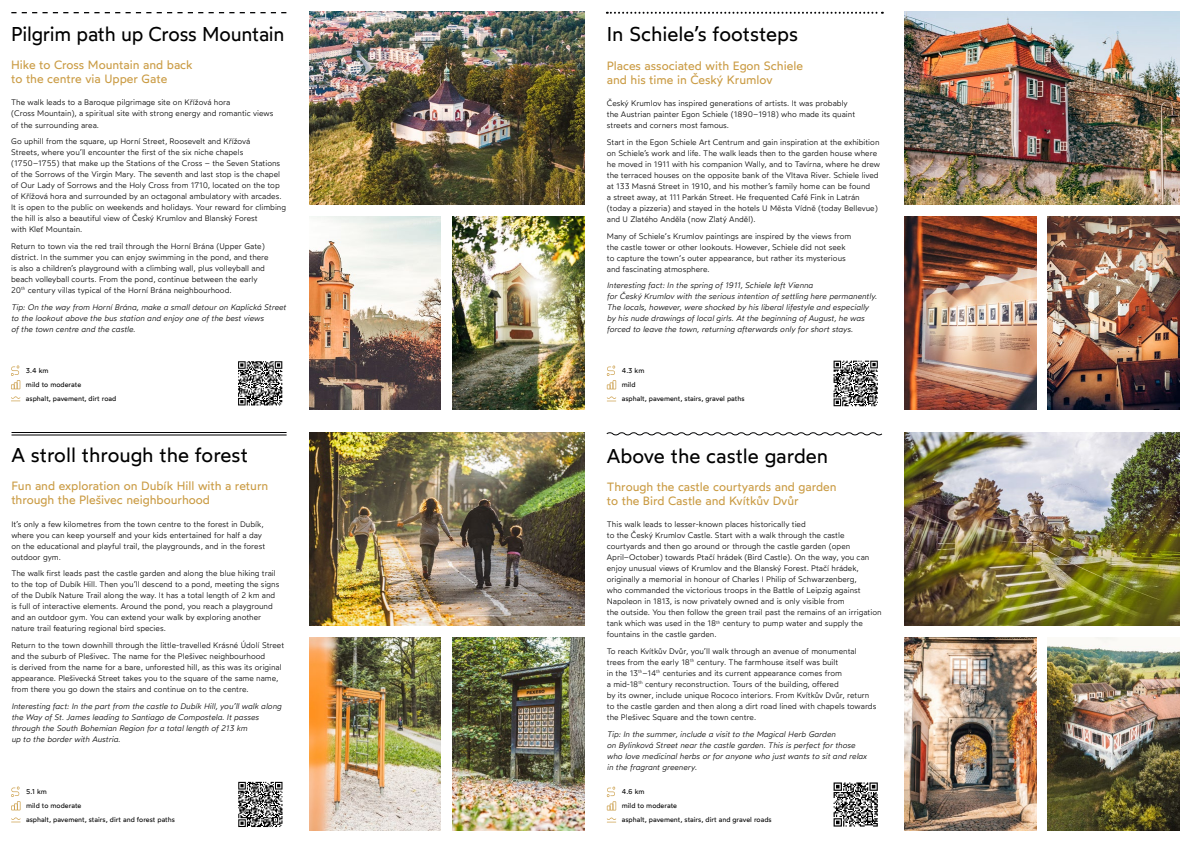
<style>
.page{position:relative;width:1191px;height:842px;background:#fff}
.page>*{position:absolute;margin:0;border:0;box-sizing:border-box;transform-origin:0 0}
.t1{font:20px "Wotfard";color:#000}
.t2{font:12px/14.4px "Wotfard";color:#ca9b43}
.t3{font:300 8px/11px "Wotfard";color:#000}
.t4{font:italic 300 8px/11px "Wotfard";color:#000}
.t5{font:7px/14.1px "Wotfard";color:#000}
</style>
<div class="page">
<svg style="left:11px;top:786px;width:10px;height:24px"></svg>
<svg style="left:11px;top:817px;width:10px;height:6px"></svg>
<svg style="left:607px;top:366px;width:9px;height:23px"></svg>
<svg style="left:607px;top:396px;width:9px;height:6px"></svg>
<svg style="left:607px;top:12px;width:276px;height:2px"></svg>
<hr style="left:12px;top:432px;width:274px;height:1px;background:#020203">
<hr style="left:12px;top:435px;width:274px;height:1px;background:#020203">
<svg style="left:607px;top:787px;width:9px;height:23px"></svg>
<svg style="left:607px;top:817px;width:9px;height:6px"></svg>
<svg style="left:606px;top:432px;width:277px;height:4px"></svg>
<img style="left:309px;top:432px;width:275px;height:194px">
<img style="left:309px;top:637px;width:132px;height:194px">
<img style="left:452px;top:637px;width:132px;height:194px">
<img style="left:904px;top:11px;width:275px;height:194px">
<img style="left:1047px;top:216px;width:132px;height:194px">
<img style="left:904px;top:216px;width:132px;height:194px">
<img style="left:904px;top:432px;width:275px;height:194px">
<img style="left:904px;top:637px;width:132px;height:194px">
<img style="left:1047px;top:637px;width:132px;height:194px">
<svg style="left:11px;top:365px;width:9px;height:24px"></svg>
<svg style="left:11px;top:396px;width:9px;height:5px"></svg>
<svg style="left:11px;top:12px;width:275px;height:1px"></svg>
<img style="left:309px;top:11px;width:275px;height:194px">
<img style="left:309px;top:216px;width:132px;height:194px">
<img style="left:452px;top:216px;width:132px;height:194px">
<svg style="left:238px;top:361px;width:44px;height:44px"></svg>
<svg style="left:833px;top:361px;width:44px;height:45px"></svg>
<svg style="left:833px;top:782px;width:44px;height:44px"></svg>
<svg style="left:238px;top:782px;width:44px;height:45px"></svg>
<h1 class="t1" style="left:11px;top:21px;width:275px">Pilgrim path up Cross Mountain</h1>
<h2 class="t2" style="left:11px;top:57px;width:183px">Hike to Cross Mountain and back to the centre via Upper Gate</h2>
<p class="t3" style="left:11px;top:97px;width:264px">The walk leads to a Baroque pilgrimage site on Křížová hora<br>(Cross Mountain), a spiritual site with strong energy and romantic views of the surrounding area.</p>
<p class="t3" style="left:11px;top:136px;width:276px">Go uphill from the square, up Horní Street, Roosevelt and Křížová<br>Streets, where you’ll encounter the first of the six niche chapels (1750–1755) that make up the Stations of the Cross – the Seven Stations of the Sorrows of the Virgin Mary. The seventh and last stop is the chapel of Our Lady of Sorrows and the Holy Cross from 1710, located on the top of Křížová hora and surrounded by an octagonal ambulatory with arcades.<br>It is open to the public on weekends and holidays. Your reward for climbing the hill is also a beautiful view of Český Krumlov and Blanský Forest<br>with Kleť Mountain.</p>
<p class="t3" style="left:11px;top:240px;width:259px">Return to town via the red trail through the Horní Brána (Upper Gate) district. In the summer you can enjoy swimming in the pond, and there is also a children’s playground with a climbing wall, plus volleyball and beach volleyball courts. From the pond, continue between the early 20<sup>th</sup> century villas typical of the Horní Brána neighbourhood.</p>
<p class="t4" style="left:11px;top:301px;width:276px">Tip: On the way from Horní Brána, make a small detour on Kaplická Street to the lookout above the bus station and enjoy one of the best views<br>of the town centre and the castle.</p>
<p class="t5" style="left:26px;top:363px;width:92px">3.4 km<br>mild to moderate<br>asphalt, pavement, dirt road</p>
<h1 class="t1" style="left:11px;top:442px;width:238px">A stroll through the forest</h1>
<h2 class="t2" style="left:11px;top:478px;width:258px">Fun and exploration on Dubík Hill with a return through the Plešivec neighbourhood</h2>
<p class="t3" style="left:11px;top:518px;width:255px">It’s only a few kilometres from the town centre to the forest in Dubík, where you can keep yourself and your kids entertained for half a day on the educational and playful trail, the playgrounds, and in the forest outdoor gym.</p>
<p class="t3" style="left:11px;top:568px;width:269px">The walk first leads past the castle garden and along the blue hiking trail to the top of Dubík Hill. Then you’ll descend to a pond, meeting the signs of the Dubík Nature Trail along the way. It has a total length of 2 km and is full of interactive elements. Around the pond, you reach a playground and an outdoor gym. You can extend your walk by exploring another nature trail featuring regional bird species.</p>
<p class="t3" style="left:11px;top:639px;width:274px">Return to the town downhill through the little-travelled Krásné Údolí Street and the suburb of Plešivec. The name for the Plešivec neighbourhood<br>is derived from the name for a bare, unforested hill, as this was its original appearance. Plešivecká Street takes you to the square of the same name, from there you go down the stairs and continue on to the centre.</p>
<p class="t4" style="left:11px;top:700px;width:272px">Interesting fact: In the part from the castle to Dubík Hill, you’ll walk along the Way of St. James leading to Santiago de Compostela. It passes through the South Bohemian Region for a total length of 213 km<br>up to the border with Austria.</p>
<p class="t5" style="left:26px;top:784px;width:150px">5.1 km<br>mild to moderate<br>asphalt, pavement, stairs, dirt and forest paths</p>
<h1 class="t1" style="left:607px;top:22px;width:193px">In Schiele’s footsteps</h1>
<h2 class="t2" style="left:607px;top:58px;width:198px">Places associated with Egon Schiele and his time in Český Krumlov</h2>
<p class="t3" style="left:607px;top:98px;width:250px">Český Krumlov has inspired generations of artists. It was probably the Austrian painter Egon Schiele (1890–1918) who made its quaint streets and corners most famous.</p>
<p class="t3" style="left:607px;top:136px;width:275px">Start in the Egon Schiele Art Centrum and gain inspiration at the exhibition on Schiele’s work and life. The walk leads then to the garden house where he moved in 1911 with his companion Wally, and to Tavírna, where he drew the terraced houses on the opposite bank of the Vltava River. Schiele lived at 133 Masná Street in 1910, and his mother’s family home can be found<br>a street away, at 111 Parkán Street. He frequented Café Fink in Latrán (today a pizzeria) and stayed in the hotels U Města Vídně (today Bellevue) and U Zlatého Anděla (now Zlatý Anděl).</p>
<p class="t3" style="left:607px;top:230px;width:246px">Many of Schiele‘s Krumlov paintings are inspired by the views from the castle tower or other lookouts. However, Schiele did not seek to capture the town‘s outer appearance, but rather its mysterious and fascinating atmosphere.</p>
<p class="t4" style="left:607px;top:280px;width:272px">Interesting fact: In the spring of 1911, Schiele left Vienna<br>for Český Krumlov with the serious intention of settling here permanently.<br>The locals, however, were shocked by his liberal lifestyle and especially by his nude drawings of local girls. At the beginning of August, he was forced to leave the town, returning afterwards only for short stays.</p>
<p class="t5" style="left:622px;top:363px;width:124px">4.3 km<br>mild<br>asphalt, pavement, stairs, gravel paths</p>
<h1 class="t1" style="left:607px;top:443px;width:223px">Above the castle garden</h1>
<h2 class="t2" style="left:607px;top:479px;width:231px">Through the castle courtyards and garden to the Bird Castle and Kvítkův Dvůr</h2>
<p class="t3" style="left:607px;top:519px;width:276px">This walk leads to lesser-known places historically tied<br>to the Český Krumlov Castle. Start with a walk through the castle courtyards and then go around or through the castle garden (open April–October) towards Ptačí hrádek (Bird Castle). On the way, you can enjoy unusual views of Krumlov and the Blanský Forest. Ptačí hrádek, originally a memorial in honour of Charles I Philip of Schwarzenberg,<br>who commanded the victorious troops in the Battle of Leipzig against Napoleon in 1813, is now privately owned and is only visible from<br>the outside. You then follow the green trail past the remains of an irrigation tank which was used in the 18<sup>th</sup> century to pump water and supply the fountains in the castle garden.</p>
<p class="t3" style="left:607px;top:645px;width:271px">To reach Kvítkův Dvůr, you’ll walk through an avenue of monumental trees from the early 18<sup>th</sup> century. The farmhouse itself was built<br>in the 13<sup>th</sup>–14<sup>th</sup> centuries and its current appearance comes from<br>a mid-18<sup>th</sup> century reconstruction. Tours of the building, offered<br>by its owner, include unique Rococo interiors. From Kvítkův Dvůr, return to the castle garden and then along a dirt road lined with chapels towards the Plešivec Square and the town centre.</p>
<p class="t4" style="left:607px;top:728px;width:261px">Tip: In the summer, include a visit to the Magical Herb Garden<br>on Bylinková Street near the castle garden. This is perfect for those who love medicinal herbs or for anyone who just wants to sit and relax in the fragrant greenery.</p>
<p class="t5" style="left:622px;top:784px;width:151px">4.6 km<br>mild to moderate<br>asphalt, pavement, stairs, dirt and gravel roads</p>
</div>
